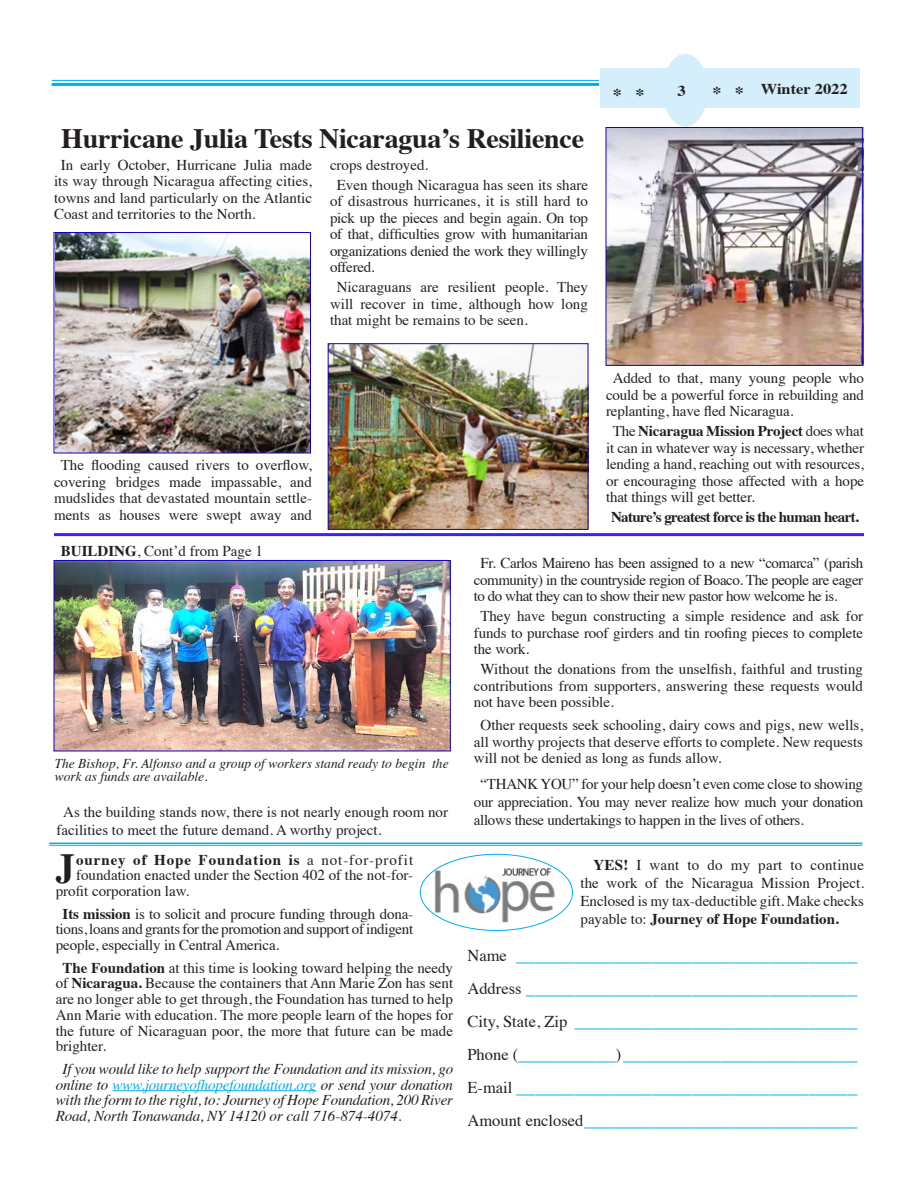
<style>
.page{position:relative;width:918px;height:1188px;background:#fff}
.page>*{position:absolute;margin:0;border:0;box-sizing:border-box;transform-origin:0 0}
.t1{font:700 38.25px "Times";color:#231f20}
.t2{font:700 28.05px "Times";letter-spacing:-.01em;color:#231f20}
.t3{font:19.5px "Times";color:#00aeef}
.Byline{font:700 18px "Times";color:#231f20}
.Body_text{font:15px/16.5px "Times";color:#231f20;text-align:justify}
.t4{font:italic 15px/15.8px "Times";letter-spacing:-.01em;color:#231f20;text-align:justify}
.Byline-2{font:700 15px "Times";letter-spacing:.06em;color:#231f20}
.Byline-3{font:700 15px "Times";letter-spacing:-.03em;color:#231f20}
.Byline-4{font:700 15px "Times";color:#231f20;scale:1.1 1}
.Byline-5{font:700 15px "Times";letter-spacing:-.03em;color:#231f20;scale:1.1 1}
.t5{font:italic 13.5px/13.5px "Times";color:#231f20}
.s1{font-weight:700}
.s2{font-weight:400}
.s3{color:#00aeef}
.s4{font-size:16.5px;color:#231f20}
</style>
<div class="page">
<div style="left:600px;top:68px;width:260px;height:40px;background:#d4effb"></div>
<div style="left:663px;top:54px;width:45px;height:73px;background:#d4effb;border-radius:50%"></div>
<hr style="left:52px;top:80px;width:547px;height:1px;background:#00aeef">
<hr style="left:52px;top:83px;width:547px;height:3px;background:#00aeef">
<hr style="left:113px;top:1090px;width:203px;height:1px;background:#00aeef">
<img style="left:429px;top:859px;width:132px;height:66px">
<hr style="left:49px;top:843px;width:813px;height:1px;background:#00aeef">
<hr style="left:49px;top:845px;width:813px;height:1px;background:#00aeef">
<img style="left:56px;top:562px;width:393px;height:187px">
<hr style="left:54px;top:533px;width:810px;height:3px;background:#3920ff">
<img style="left:608px;top:128px;width:256px;height:237px">
<img style="left:330px;top:345px;width:256px;height:183px">
<img style="left:56px;top:234px;width:253px;height:217px">
<div style="left:54px;top:232px;width:257px;height:221px;border:1px solid #1600bf"></div>
<div style="left:328px;top:343px;width:260px;height:187px;border:1px solid #1600bf"></div>
<div style="left:606px;top:127px;width:257px;height:239px;border:1px solid #1600bf"></div>
<div style="left:54px;top:560px;width:397px;height:191px;border:1px solid #1600bf"></div>
<p class="t2" style="left:61px;top:112px;width:524px">Hurricane Julia Tests Nicaragua’s Resilience</p>
<p class="Body_text" style="left:54px;top:155px;width:260px;text-indent:7px">In early October, Hurricane Julia made its way through Nicaragua affecting cities, towns and land particularly on the Atlantic Coast and territories to the North.</p>
<p class="Body_text" style="left:330px;top:155px;width:100px">crops destroyed.</p>
<p class="Body_text" style="left:330px;top:175px;width:260px;text-indent:7px">Even though Nicaragua has seen its share of disastrous hurricanes, it is still hard to pick up the pieces and begin again. On top of that, difficulties grow with humanitarian organizations denied the work they willingly offered.</p>
<p class="Body_text" style="left:330px;top:278px;width:259px;text-indent:7px">Nicaraguans are resilient people. They will recover in time, although how long that might be remains to be seen.</p>
<p class="Body_text" style="left:54px;top:456px;width:260px;text-align:center">The flooding caused rivers to overflow, covering bridges made impassable, and mudslides that devastated mountain settle&shy;ments as houses were swept away and</p>
<p class="Byline" style="left:613px;top:77px;width:33px">* *</p>
<p class="Byline-5" style="left:677px;top:76px;width:9px">3</p>
<p class="Byline" style="left:712px;top:76px;width:33px">* *</p>
<p class="Byline-4" style="left:761px;top:74px;width:81px">Winter 2022</p>
<p class="Body_text" style="left:606px;top:369px;width:260px;text-indent:7px">Added to that, many young people who could be a powerful force in rebuilding and replanting, have fled Nicaragua.</p>
<p class="Body_text" style="left:606px;top:422px;width:260px;text-indent:7px">The <span class="s1">Nicaragua Mission Project</span> does what it can in whatever way is necessary, whether lending a hand, reaching out with resources, or encouraging those affected with a hope that things will get better.</p>
<p class="Byline-3" style="left:611px;top:503px;width:249px">Nature’s greatest force is the human heart.</p>
<p class="Body_text" style="left:61px;top:541px;width:204px"><span class="s1">BUILDING</span>, Cont’d from Page 1</p>
<p class="t5" style="left:55px;top:756px;width:396px">The Bishop, Fr. Alfonso and a group of workers stand ready to begin the work as funds are available.</p>
<p class="Body_text" style="left:57px;top:802px;width:393px;line-height:18px;text-indent:7px">As the building stands now, there is not nearly enough room nor facilities to meet the future demand. A worthy project.</p>
<p class="t1" style="left:56px;top:831px;width:21px">J</p>
<p class="Byline-2" style="left:76px;top:845px;width:339px">ourney of Hope Foundation is <span class="s2">a not-for-profit</span></p>
<p class="Body_text" style="left:76px;top:866px;width:339px">foundation enacted under the Section 402 of the not-for-</p>
<p class="Body_text" style="left:56px;top:882px;width:135px">profit corporation law.</p>
<p class="Body_text" style="left:56px;top:904px;width:359px;line-height:15.8px;text-indent:7px"><span class="s1">Its mission</span> is to solicit and procure funding through dona&shy;tions, loans and grants for the promotion and support of indigent people, especially in Central America.</p>
<p class="Body_text" style="left:56px;top:958px;width:399px;line-height:15.8px;text-indent:7px"><span class="s1">The Foundation</span> at this time is looking toward helping the needy of <span class="s1">Nicaragua.</span> Because the containers that Ann Marie Zon has sent are no longer able to get through, the Foundation has turned to help Ann Marie with education. The more people learn of the hopes for the future of Nicaraguan poor, the more that future can be made brighter.</p>
<p class="t4" style="left:56px;top:1060px;width:399px;text-indent:7px">If you would like to help support the Foundation and its mission, go online to <span class="s3">www.journeyofhopefoundation.org</span> or send your donation with the form to the right, to: Journey of Hope Foundation, 200 River Road, North Tonawanda, NY 14120 or call 716-874-4074.</p>
<p class="Body_text" style="left:474px;top:553px;width:391px;text-indent:7px">Fr. Carlos Maireno has been assigned to a new “comarca” (parish community) in the countryside region of Boaco. The people are eager to do what they can to show their new pastor how welcome he is.</p>
<p class="Body_text" style="left:474px;top:606px;width:391px;text-indent:7px">They have begun constructing a simple residence and ask for funds to purchase roof girders and tin roofing pieces to complete the work.</p>
<p class="Body_text" style="left:474px;top:660px;width:391px;text-indent:7px">Without the donations from the unselfish, faithful and trusting contributions from supporters, answering these requests would not have been possible.</p>
<p class="Body_text" style="left:474px;top:716px;width:391px;text-indent:7px">Other requests seek schooling, dairy cows and pigs, new wells, all worthy projects that deserve efforts to complete. New requests will not be denied as long as funds allow.</p>
<p class="Body_text" style="left:474px;top:774px;width:391px;line-height:18px;text-indent:7px">“THANK YOU” for your help doesn’t even come close to showing our appreciation. You may never realize how much your donation allows these undertakings to happen in the lives of others.</p>
<p class="Body_text" style="left:580px;top:855px;width:285px;line-height:18px;text-indent:13px"><span class="s1">YES!</span> I want to do my part to continue the work of the Nicaragua Mission Project.<br>Enclosed is my tax-deductible gift. Make checks payable to: <span class="s1">Journey of Hope Foundation.</span></p>
<p class="t3" style="left:467px;top:937px;width:392px"><span class="s4">Name</span> ___________________________________</p>
<p class="t3" style="left:467px;top:970px;width:392px"><span class="s4">Address</span> __________________________________</p>
<p class="t3" style="left:467px;top:1003px;width:391px"><span class="s4">City, State, Zip</span> _____________________________</p>
<p class="t3" style="left:467px;top:1036px;width:392px"><span class="s4">Phone (</span>__________<span class="s4">)</span>________________________</p>
<p class="t3" style="left:467px;top:1069px;width:391px"><span class="s4">E-mail</span> ___________________________________</p>
<p class="t3" style="left:467px;top:1102px;width:392px"><span class="s4">Amount enclosed</span>____________________________</p>
</div>
